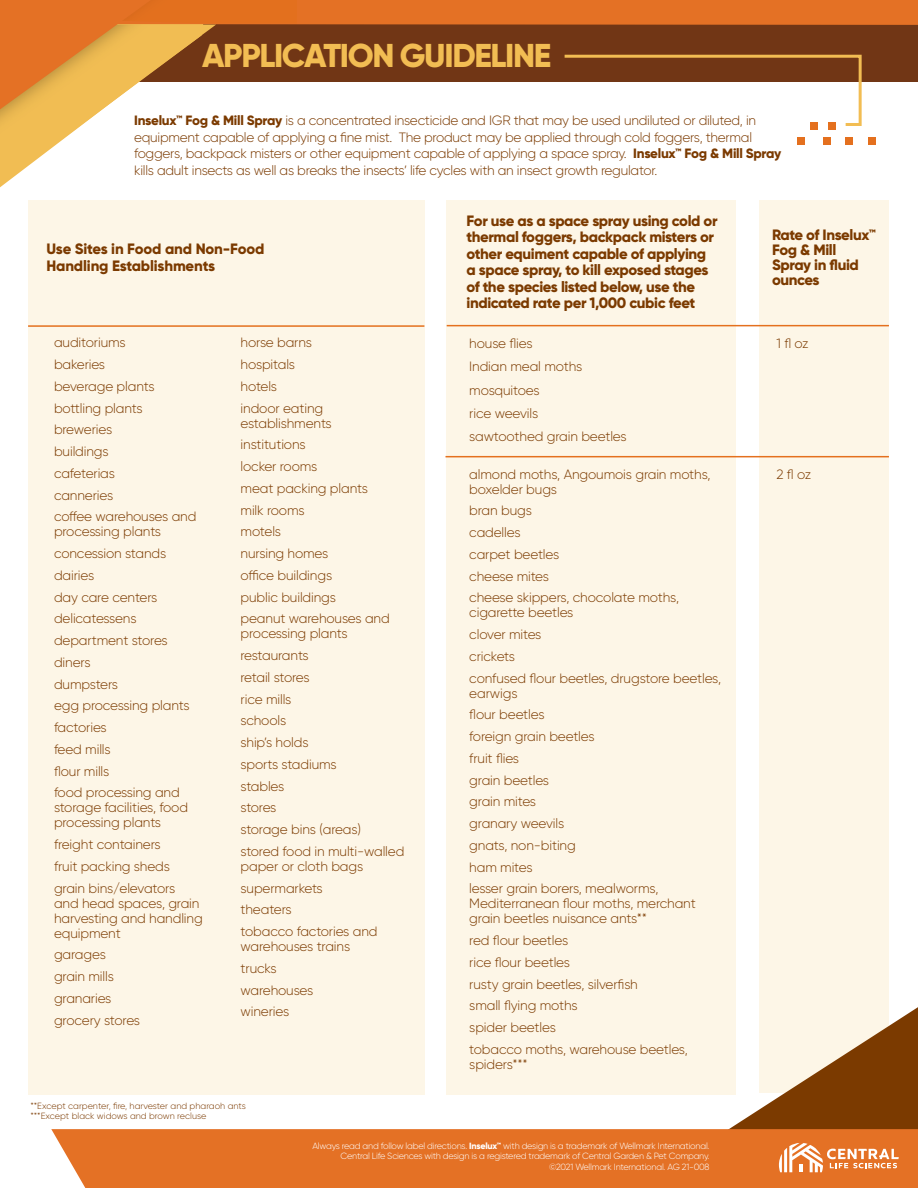
<style>
.page{position:relative;width:918px;height:1188px;background:#fff}
.page>*{position:absolute;margin:0;border:0;box-sizing:border-box;transform-origin:0 0}
.t1{font:800 33px "Gilroy";letter-spacing:-.04em;color:#f2bd53}
.t2{font:800 15px/16.5px "Gilroy";letter-spacing:-.025em;color:#7b3a00}
.t3{font:300 13.5px/15px "Gilroy";letter-spacing:-.01em;color:#7b3a00}
.t4{font:300 13.5px "Gilroy";letter-spacing:-.03em;color:#7b3a00}
.t5{font:300 9px/10.5px "Gilroy";letter-spacing:-.025em;color:#fff;text-align:right}
.t6{font:300 9px/9.8px "Gilroy";color:#7b3a00}
.s1{font-weight:800}
</style>
<div class="page">
<div style="left:28px;top:201px;width:396px;height:894px;background:#fdf6e7"></div>
<div style="left:446px;top:201px;width:289px;height:894px;background:#fdf6e7"></div>
<div style="left:759px;top:201px;width:130px;height:892px;background:#fdf6e7"></div>
<svg style="left:729px;top:1007px;width:189px;height:122px"></svg>
<div style="left:51px;top:1129px;width:867px;height:59px;background:#e47125"></div>
<svg style="left:0;top:0;width:918px;height:185px"></svg>
<svg style="left:779px;top:1143px;width:120px;height:29px"></svg>
<hr style="left:28px;top:325px;width:396px;height:2px;background:#e4701e">
<hr style="left:447px;top:325px;width:442px;height:1px;background:#e4701e">
<hr style="left:446px;top:456px;width:443px;height:1px;background:#e4701e">
<p class="t1" style="left:202px;top:34px;width:351px">APPLICATION GUIDELINE</p>
<p class="t3" style="left:134px;top:112px;width:649px;line-height:16.5px"><span class="s1">Inselux™ Fog &amp; Mill Spray</span> is a concentrated insecticide and IGR that may be used undiluted or diluted, in equipment capable of applying a fine mist. The product may be applied through cold foggers, thermal foggers, backpack misters or other equipment capable of applying a space spray. <span class="s1">Inselux™ Fog &amp; Mill Spray </span>kills adult insects as well as breaks the insects’ life cycles with an insect growth regulator.</p>
<p class="t2" style="left:46px;top:241px;width:220px">Use Sites in Food and Non-Food<br>Handling Establishments</p>
<p class="t3" style="left:54px;top:335px;width:73px">auditoriums</p>
<p class="t3" style="left:54px;top:357px;width:53px">bakeries</p>
<p class="t3" style="left:54px;top:378px;width:102px">beverage plants</p>
<p class="t3" style="left:54px;top:400px;width:90px">bottling plants</p>
<p class="t3" style="left:54px;top:422px;width:60px">breweries</p>
<p class="t3" style="left:54px;top:444px;width:56px">buildings</p>
<p class="t3" style="left:54px;top:465px;width:63px">cafeterias</p>
<p class="t3" style="left:54px;top:487px;width:61px">canneries</p>
<p class="t3" style="left:54px;top:509px;width:144px">coffee warehouses and processing plants</p>
<p class="t3" style="left:54px;top:546px;width:114px">concession stands</p>
<p class="t3" style="left:54px;top:567px;width:42px">dairies</p>
<p class="t3" style="left:54px;top:589px;width:105px">day care centers</p>
<p class="t3" style="left:54px;top:611px;width:84px">delicatessens</p>
<p class="t3" style="left:54px;top:633px;width:115px">department stores</p>
<p class="t3" style="left:54px;top:654px;width:38px">diners</p>
<p class="t3" style="left:54px;top:676px;width:66px">dumpsters</p>
<p class="t3" style="left:54px;top:698px;width:137px">egg processing plants</p>
<p class="t3" style="left:54px;top:720px;width:54px">factories</p>
<p class="t3" style="left:54px;top:741px;width:58px">feed mills</p>
<p class="t3" style="left:54px;top:763px;width:57px">flour mills</p>
<p class="t3" style="left:54px;top:785px;width:136px">food processing and storage facilities, food processing plants</p>
<p class="t3" style="left:54px;top:837px;width:108px">freight containers</p>
<p class="t3" style="left:54px;top:858px;width:117px">fruit packing sheds</p>
<p class="t3" style="left:54px;top:880px;width:150px">grain bins/elevators and head spaces, grain harvesting and handling equipment</p>
<p class="t3" style="left:54px;top:947px;width:53px">garages</p>
<p class="t3" style="left:54px;top:969px;width:61px">grain mills</p>
<p class="t3" style="left:54px;top:990px;width:59px">granaries</p>
<p class="t3" style="left:54px;top:1012px;width:88px">grocery stores</p>
<p class="t3" style="left:241px;top:335px;width:73px">horse barns</p>
<p class="t3" style="left:241px;top:357px;width:56px">hospitals</p>
<p class="t3" style="left:241px;top:378px;width:38px">hotels</p>
<p class="t3" style="left:241px;top:400px;width:93px">indoor eating establishments</p>
<p class="t3" style="left:241px;top:437px;width:67px">institutions</p>
<p class="t3" style="left:241px;top:459px;width:78px">locker rooms</p>
<p class="t3" style="left:241px;top:480px;width:129px">meat packing plants</p>
<p class="t3" style="left:241px;top:502px;width:66px">milk rooms</p>
<p class="t3" style="left:241px;top:524px;width:42px">motels</p>
<p class="t3" style="left:241px;top:546px;width:89px">nursing homes</p>
<p class="t3" style="left:241px;top:567px;width:93px">office buildings</p>
<p class="t3" style="left:241px;top:589px;width:97px">public buildings</p>
<p class="t3" style="left:241px;top:611px;width:151px">peanut warehouses and processing plants</p>
<p class="t4" style="left:241px;top:647px;width:70px">restaurants</p>
<p class="t4" style="left:241px;top:669px;width:71px">retail stores</p>
<p class="t3" style="left:241px;top:691px;width:52px">rice mills</p>
<p class="t3" style="left:241px;top:713px;width:47px">schools</p>
<p class="t3" style="left:241px;top:735px;width:69px">ship’s holds</p>
<p class="t3" style="left:241px;top:756px;width:98px">sports stadiums</p>
<p class="t3" style="left:241px;top:778px;width:45px">stables</p>
<p class="t3" style="left:241px;top:800px;width:37px">stores</p>
<p class="t3" style="left:241px;top:822px;width:122px">storage bins (areas)</p>
<p class="t3" style="left:241px;top:843px;width:165px">stored food in multi-walled paper or cloth bags</p>
<p class="t3" style="left:241px;top:880px;width:84px">supermarkets</p>
<p class="t3" style="left:241px;top:902px;width:53px">theaters</p>
<p class="t3" style="left:241px;top:924px;width:139px">tobacco factories and warehouses trains</p>
<p class="t3" style="left:241px;top:960px;width:38px">trucks</p>
<p class="t3" style="left:241px;top:982px;width:74px">warehouses</p>
<p class="t3" style="left:241px;top:1004px;width:50px">wineries</p>
<p class="t6" style="left:30px;top:1101px;width:217px">**Except carpenter, fire, harvester and pharaoh ants ***Except black widows and brown recluse</p>
<p class="t2" style="left:466px;top:212px;width:253px">For use as a space spray using cold or thermal foggers, backpack misters or other equiment capable of applying a space spray, to kill exposed stages of the species listed below, use the indicated rate per 1,000 cubic feet</p>
<p class="t3" style="left:469px;top:336px;width:65px">house flies</p>
<p class="t3" style="left:469px;top:359px;width:115px">Indian meal moths</p>
<p class="t3" style="left:469px;top:382px;width:72px">mosquitoes</p>
<p class="t3" style="left:469px;top:406px;width:70px">rice weevils</p>
<p class="t3" style="left:469px;top:429px;width:159px">sawtoothed grain beetles</p>
<p class="t3" style="left:469px;top:466px;width:243px">almond moths, Angoumois grain moths, boxelder bugs</p>
<p class="t3" style="left:469px;top:503px;width:64px">bran bugs</p>
<p class="t3" style="left:469px;top:525px;width:53px">cadelles</p>
<p class="t3" style="left:469px;top:547px;width:91px">carpet beetles</p>
<p class="t3" style="left:469px;top:568px;width:81px">cheese mites</p>
<p class="t3" style="left:469px;top:590px;width:211px">cheese skippers, chocolate moths, cigarette beetles</p>
<p class="t3" style="left:469px;top:627px;width:74px">clover mites</p>
<p class="t3" style="left:469px;top:649px;width:47px">crickets</p>
<p class="t3" style="left:469px;top:670px;width:253px">confused flour beetles, drugstore beetles, earwigs</p>
<p class="t3" style="left:469px;top:707px;width:77px">flour beetles</p>
<p class="t3" style="left:469px;top:729px;width:127px">foreign grain beetles</p>
<p class="t3" style="left:469px;top:751px;width:51px">fruit flies</p>
<p class="t3" style="left:469px;top:772px;width:81px">grain beetles</p>
<p class="t3" style="left:469px;top:794px;width:68px">grain mites</p>
<p class="t3" style="left:469px;top:816px;width:97px">granary weevils</p>
<p class="t3" style="left:469px;top:838px;width:108px">gnats, non-biting</p>
<p class="t3" style="left:469px;top:859px;width:65px">ham mites</p>
<p class="t3" style="left:469px;top:881px;width:228px">lesser grain borers, mealworms,<br>Mediterranean flour moths, merchant grain beetles nuisance ants**</p>
<p class="t3" style="left:469px;top:933px;width:100px">red flour beetles</p>
<p class="t3" style="left:469px;top:955px;width:102px">rice flour beetles</p>
<p class="t3" style="left:469px;top:976px;width:170px">rusty grain beetles, silverfish</p>
<p class="t3" style="left:469px;top:998px;width:110px">small flying moths</p>
<p class="t3" style="left:469px;top:1020px;width:88px">spider beetles</p>
<p class="t3" style="left:469px;top:1042px;width:220px">tobacco moths, warehouse beetles, spiders***</p>
<p class="t5" style="left:313px;top:1140px;width:399px">Always read and follow label directions. <span class="s1">Inselux™</span> with design is a trademark of Wellmark International.</p>
<p class="t5" style="left:341px;top:1151px;width:370px">Central Life Sciences with design is a registered trademark of Central Garden &amp; Pet Company. ©2021 Wellmark International. AG 21-008</p>
<p class="t2" style="left:772px;top:227px;width:105px;line-height:15px">Rate of Inselux™<br>Fog &amp; Mill</p>
<p class="t2" style="left:772px;top:257px;width:88px;line-height:15px">Spray in fluid ounces</p>
<p class="t3" style="left:777px;top:336px;width:34px">1 fl oz</p>
<p class="t3" style="left:777px;top:466px;width:36px">2 fl oz</p>
</div>
